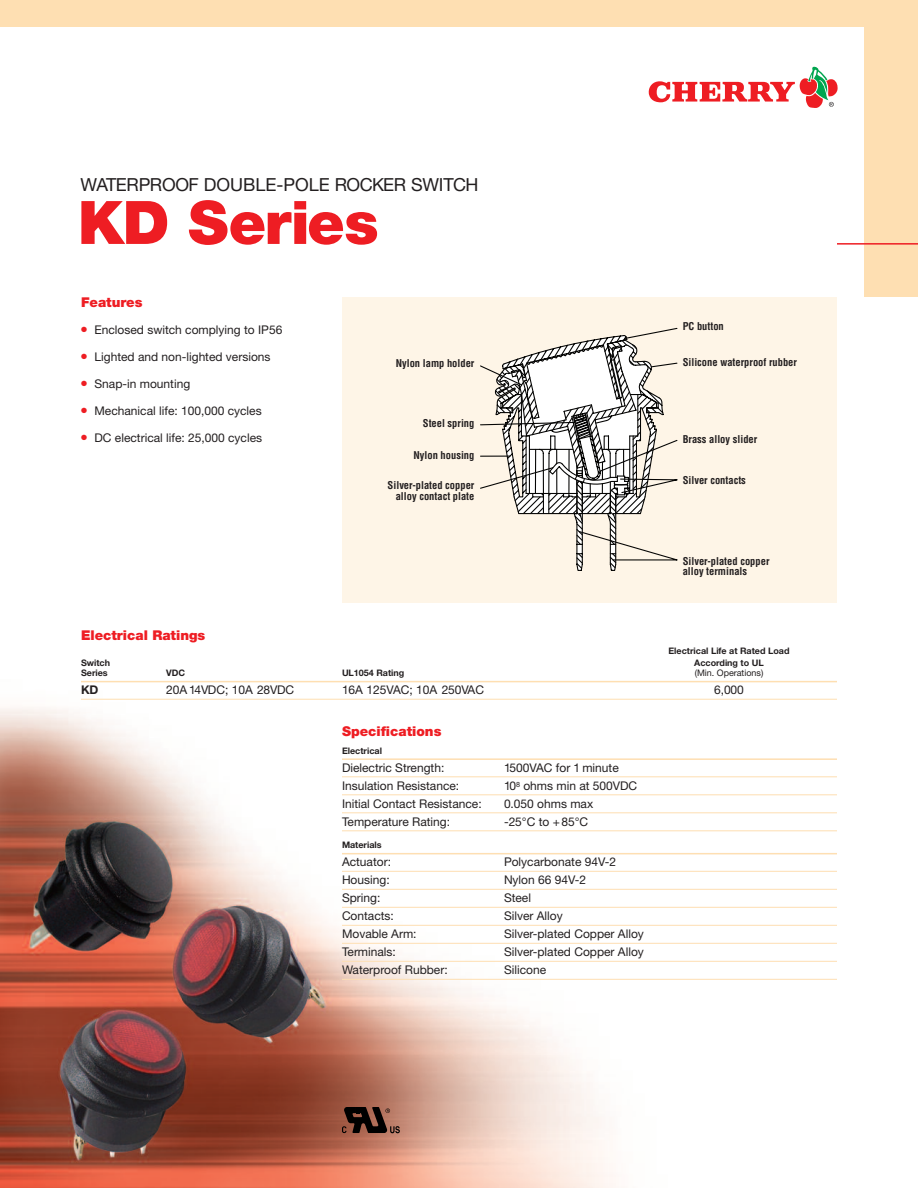
<style>
.page{position:relative;width:918px;height:1188px;background:#fff}
.page>*{position:absolute;margin:0;border:0;box-sizing:border-box;transform-origin:0 0}
.t1{font:900 60px "Helvetica Neue";letter-spacing:-.02em;color:#ee1d23}
.t2{font:18px "Helvetica Neue";letter-spacing:-.015em;color:#231f20}
.t3{font:900 13.5px "Helvetica Neue";color:#ee1d23}
.t4{font:12px "Helvetica Neue";color:#231f20}
.t5{font:700 12px "Helvetica Neue";color:#231f20}
.t6{font:700 condensed 10.5px/10.5px "Helvetica";color:#231f20}
.t7{font:700 9px "Helvetica Neue";color:#231f20}
.t8{font:9px "Helvetica Neue";color:#231f20}
</style>
<div class="page">
<img style="left:0;top:66px;width:837px;height:1122px">
<div style="left:342px;top:297px;width:495px;height:306px;background:#fef5e7"></div>
<svg style="left:480px;top:327px;width:198px;height:244px"></svg>
<hr style="left:81px;top:681px;width:756px;height:1px;background:#fedfb2">
<hr style="left:81px;top:699px;width:756px;height:1px;background:#fedfb2">
<div style="left:864px;top:0;width:54px;height:297px;background:#fedfb2"></div>
<div style="left:0;top:0;width:918px;height:27px;background:#fedfb2"></div>
<hr style="left:837px;top:243px;width:81px;height:2px;background:#ee1d23">
<svg style="left:649px;top:67px;width:189px;height:41px"></svg>
<hr style="left:342px;top:758px;width:495px;height:2px;background:#fedfb2">
<hr style="left:342px;top:776px;width:495px;height:1px;background:#fedfb2">
<hr style="left:342px;top:794px;width:495px;height:1px;background:#fedfb2">
<hr style="left:342px;top:812px;width:495px;height:1px;background:#fedfb2">
<hr style="left:342px;top:830px;width:495px;height:1px;background:#fedfb2">
<hr style="left:342px;top:853px;width:495px;height:1px;background:#fedfb2">
<hr style="left:342px;top:871px;width:495px;height:1px;background:#fedfb2">
<hr style="left:342px;top:889px;width:495px;height:1px;background:#fedfb2">
<hr style="left:342px;top:907px;width:495px;height:1px;background:#fedfb2">
<hr style="left:342px;top:925px;width:495px;height:1px;background:#fedfb2">
<hr style="left:342px;top:943px;width:495px;height:1px;background:#fedfb2">
<hr style="left:342px;top:961px;width:495px;height:1px;background:#fedfb2">
<hr style="left:342px;top:979px;width:495px;height:1px;background:#fedfb2">
<svg style="left:342px;top:1107px;width:58px;height:26px"></svg>
<svg style="left:81px;top:327px;width:6px;height:5px"></svg>
<svg style="left:81px;top:354px;width:6px;height:5px"></svg>
<svg style="left:81px;top:381px;width:6px;height:5px"></svg>
<svg style="left:81px;top:408px;width:6px;height:5px"></svg>
<svg style="left:81px;top:435px;width:6px;height:5px"></svg>
<h2 class="t2" style="left:81px;top:174px;width:399px">WATERPROOF DOUBLE-POLE ROCKER SWITCH</h2>
<h1 class="t1" style="left:78px;top:201px;width:303px">KD Series</h1>
<p class="t3" style="left:81px;top:297px;width:63px">Features</p>
<p class="t4" style="left:94px;top:325px;width:189px">Enclosed switch complying to IP56</p>
<p class="t4" style="left:94px;top:352px;width:178px">Lighted and non-lighted versions</p>
<p class="t4" style="left:94px;top:379px;width:97px">Snap-in mounting</p>
<p class="t4" style="left:94px;top:406px;width:169px">Mechanical life: 100,000 cycles</p>
<p class="t4" style="left:94px;top:433px;width:169px">DC electrical life: 25,000 cycles</p>
<p class="t3" style="left:81px;top:630px;width:126px">Electrical Ratings</p>
<p class="t6" style="left:396px;top:359px;width:80px">Nylon lamp holder</p>
<p class="t6" style="left:423px;top:419px;width:53px">Steel spring</p>
<p class="t6" style="left:414px;top:451px;width:62px">Nylon housing</p>
<p class="t6" style="left:388px;top:481px;width:88px;text-align:right">Silver-plated copper alloy contact plate</p>
<p class="t6" style="left:683px;top:322px;width:43px">PC button</p>
<p class="t6" style="left:683px;top:358px;width:116px">Silicone waterproof rubber</p>
<p class="t6" style="left:683px;top:434px;width:76px">Brass alloy slider</p>
<p class="t6" style="left:683px;top:476px;width:65px">Silver contacts</p>
<p class="t6" style="left:683px;top:556px;width:88px">Silver-plated copper alloy terminals</p>
<p class="t7" style="left:668px;top:647px;width:123px">Electrical Life at Rated Load</p>
<p class="t7" style="left:81px;top:659px;width:31px">Switch</p>
<p class="t7" style="left:694px;top:659px;width:71px">According to UL</p>
<p class="t7" style="left:81px;top:670px;width:28px">Series</p>
<p class="t7" style="left:166px;top:670px;width:20px">VDC</p>
<p class="t7" style="left:342px;top:670px;width:64px">UL1054 Rating</p>
<p class="t8" style="left:695px;top:670px;width:70px">(Min. Operations)</p>
<p class="t5" style="left:81px;top:686px;width:19px">KD</p>
<p class="t4" style="left:166px;top:686px;width:130px">20A 14VDC; 10A 28VDC</p>
<p class="t4" style="left:342px;top:686px;width:144px">16A 125VAC; 10A 250VAC</p>
<p class="t4" style="left:714px;top:686px;width:31px">6,000</p>
<p class="t3" style="left:342px;top:726px;width:101px">Specifications</p>
<p class="t7" style="left:342px;top:748px;width:42px">Electrical</p>
<p class="t4" style="left:342px;top:763px;width:104px">Dielectric Strength:</p>
<p class="t4" style="left:504px;top:763px;width:116px">1500VAC for 1 minute</p>
<p class="t4" style="left:342px;top:781px;width:119px">Insulation Resistance:</p>
<p class="t4" style="left:504px;top:781px;width:135px">10<sup>8</sup> ohms min at 500VDC</p>
<p class="t4" style="left:342px;top:799px;width:141px">Initial Contact Resistance:</p>
<p class="t4" style="left:504px;top:799px;width:91px">0.050 ohms max</p>
<p class="t4" style="left:342px;top:817px;width:110px">Temperature Rating:</p>
<p class="t4" style="left:504px;top:817px;width:86px">-25°C to +85°C</p>
<p class="t7" style="left:342px;top:842px;width:41px">Materials</p>
<p class="t4" style="left:342px;top:858px;width:51px">Actuator:</p>
<p class="t4" style="left:504px;top:858px;width:114px">Polycarbonate 94V-2</p>
<p class="t4" style="left:342px;top:876px;width:49px">Housing:</p>
<p class="t4" style="left:504px;top:876px;width:84px">Nylon 66 94V-2</p>
<p class="t4" style="left:342px;top:894px;width:40px">Spring:</p>
<p class="t4" style="left:504px;top:894px;width:29px">Steel</p>
<p class="t4" style="left:342px;top:912px;width:53px">Contacts:</p>
<p class="t4" style="left:504px;top:912px;width:60px">Silver Alloy</p>
<p class="t4" style="left:342px;top:930px;width:76px">Movable Arm:</p>
<p class="t4" style="left:504px;top:930px;width:141px">Silver-plated Copper Alloy</p>
<p class="t4" style="left:342px;top:948px;width:55px">Terminals:</p>
<p class="t4" style="left:504px;top:948px;width:141px">Silver-plated Copper Alloy</p>
<p class="t4" style="left:342px;top:966px;width:107px">Waterproof Rubber:</p>
<p class="t4" style="left:504px;top:966px;width:44px">Silicone</p>
</div>
